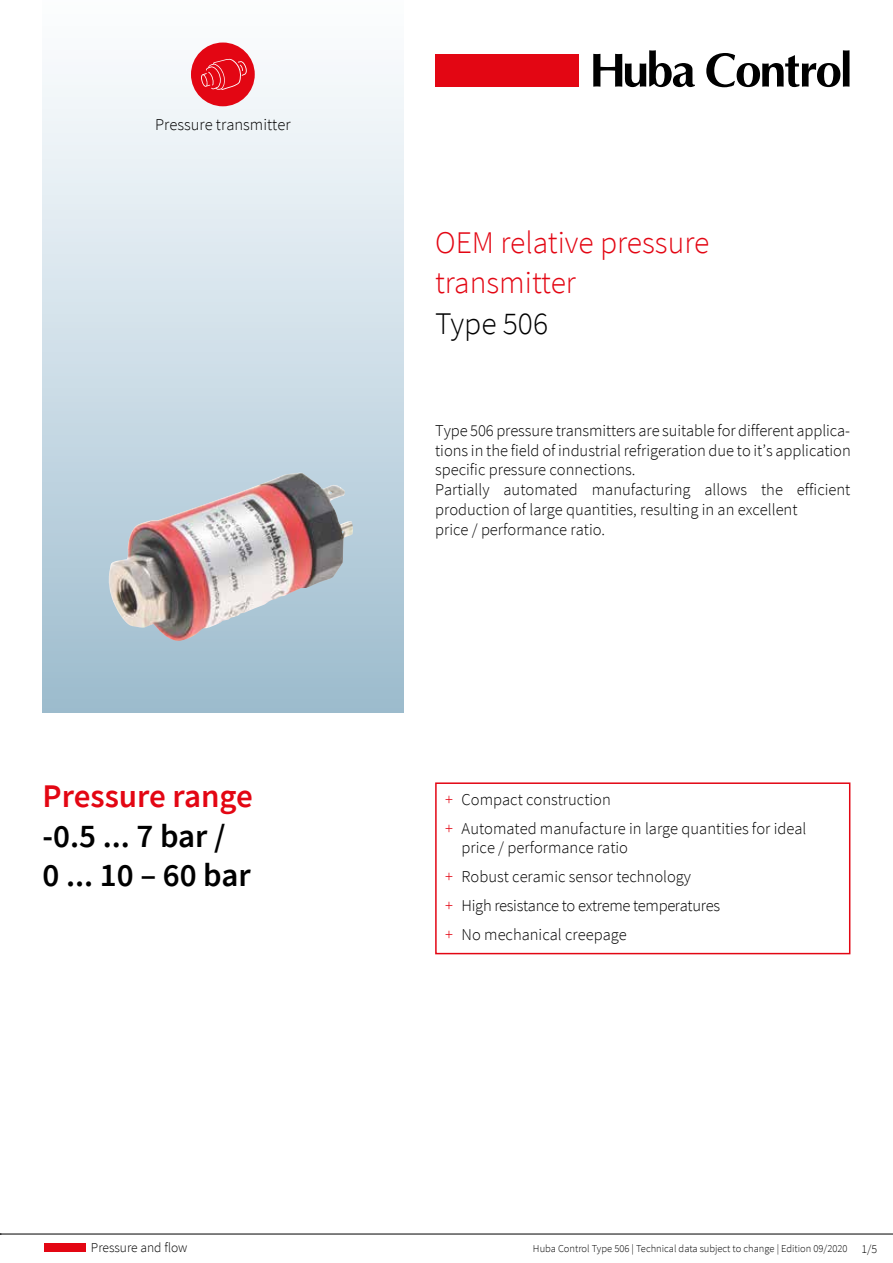
<style>
.page{position:relative;width:893px;height:1263px;background:#fff}
.page>*{position:absolute;margin:0;border:0;box-sizing:border-box;transform-origin:0 0}
.t1{font:600 33px/39.6px "Source Sans Pro";color:#000}
.t2{font:600 33px "Source Sans Pro";color:#e30613}
.t3{font:300 31.5px/40.5px "Source Sans Pro";color:#e30613}
.t4{font:300 31.5px "Source Sans Pro";color:#000}
.t5{font:300 16.5px/19.8px "Source Sans Pro";color:#000}
.t6{font:300 13.5px "Source Sans Pro";color:#000}
.t7{font:300 10.5px "Source Sans Pro";color:#000}
.s1{color:#e30613}
.s2{font-size:12px}
</style>
<div class="page">
<hr style="left:0;top:1234px;width:893px;height:1px;background:#000">
<div style="left:44px;top:1243px;width:41px;height:9px;background:#e30613"></div>
<div style="left:435px;top:54px;width:144px;height:33px;background:#e30613"></div>
<svg style="left:593px;top:50px;width:102px;height:37px"></svg>
<svg style="left:706px;top:50px;width:143px;height:37px"></svg>
<div style="left:43px;top:0;width:360px;height:713px;background:linear-gradient(to bottom,#fff,#9ebdcf)"></div>
<img style="left:107px;top:473px;width:246px;height:168px">
<div style="left:191px;top:43px;width:64px;height:63px;background:#e30613;border-radius:50%"></div>
<svg style="left:201px;top:59px;width:46px;height:31px"></svg>
<svg style="left:435px;top:782px;width:416px;height:173px"></svg>
<p class="t5" style="left:155px;top:115px;width:137px">Pressure transmitter</p>
<h1 class="t2" style="left:43px;top:774px;width:212px">Pressure range</h1>
<h1 class="t1" style="left:43px;top:816px;width:210px">-0.5 ... 7 bar /<br>0 ... 10 – 60 bar</h1>
<h2 class="t3" style="left:435px;top:222px;width:276px">OEM relative pressure transmitter</h2>
<h2 class="t4" style="left:435px;top:304px;width:114px">Type 506</h2>
<p class="t5" style="left:435px;top:420px;width:417px">Type 506 pressure transmitters are suitable for different applica&shy;tions in the field of industrial refrigeration due to it’s application specific pressure connections.<br>Partially automated manufacturing allows the efficient production of large quantities, resulting in an excellent<br>price / performance ratio.</p>
<p class="t5" style="left:445px;top:785px;width:363px;line-height:28.8px"><span class="s1">+</span> Compact construction<br><span class="s1">+</span> Automated manufacture in large quantities for ideal</p>
<p class="t5" style="left:445px;top:833px;width:276px;line-height:28.8px;text-indent:16px">price / performance ratio<br><span class="s1">+</span> Robust ceramic sensor technology<br><span class="s1">+</span> High resistance to extreme temperatures <span class="s1">+</span> No mechanical creepage</p>
<p class="t6" style="left:91px;top:1239px;width:98px">Pressure and flow</p>
<p class="t7" style="left:533px;top:1242px;width:346px">Huba Control Type 506 | Technical data subject to change | Edition 09/2020 <span class="s2">1/5</span></p>
</div>
